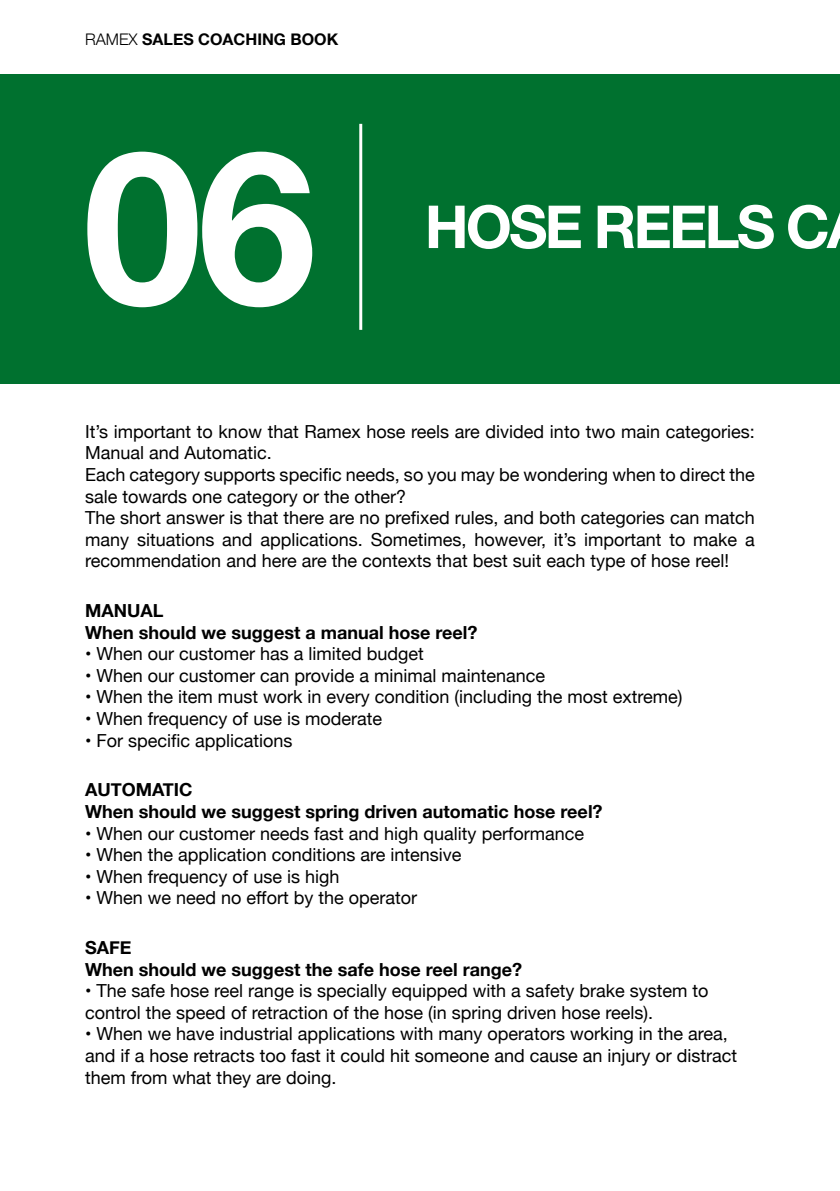
<style>
.page{position:relative;width:840px;height:1191px;background:#fff}
.page>*{position:absolute;margin:0;border:0;box-sizing:border-box;transform-origin:0 0}
.t1{font:700 214px "Helvetica Neue";color:#fff}
.t2{font:700 59.4px "Helvetica Neue";letter-spacing:-.05em;color:#fff}
.t3{font:18px/21.6px "Helvetica Neue";color:#000}
.t4{font:700 18px/21.6px "Helvetica Neue";color:#000}
.t5{font:700 16px "Helvetica Neue";color:#000}
.s1{font-weight:300}
</style>
<div class="page">
<div style="left:0;top:74px;width:839px;height:310px;background:#00712f"></div>
<hr style="left:359px;top:124px;width:3px;height:206px;background:#fff">
<p class="t5" style="left:85px;top:27px;width:254px"><span class="s1">RAMEX</span> SALES COACHING BOOK</p>
<h1 class="t1" style="left:83px;top:60px;width:235px">06</h1>
<h2 class="t2" style="left:424px;top:180px;width:406px">HOSE REELS C</h2>
<p class="t3" style="left:85px;top:421px;width:670px">It’s important to know that Ramex hose reels are divided into two main categories:<br>Manual and Automatic.<br>Each category supports specific needs, so you may be wondering when to direct the sale towards one category or the other?<br>The short answer is that there are no prefixed rules, and both categories can match many situations and applications. Sometimes, however, it’s important to make a recommendation and here are the contexts that best suit each type of hose reel!</p>
<p class="t4" style="left:85px;top:600px;width:393px">MANUAL<br>When should we suggest a manual hose reel?</p>
<p class="t3" style="left:85px;top:644px;width:340px">• When our customer has a limited budget</p>
<p class="t3" style="left:85px;top:665px;width:461px">• When our customer can provide a minimal maintenance</p>
<p class="t3" style="left:85px;top:687px;width:598px">• When the item must work in every condition (including the most extreme)</p>
<p class="t3" style="left:85px;top:709px;width:298px">• When frequency of use is moderate</p>
<p class="t3" style="left:85px;top:730px;width:209px">• For specific applications</p>
<p class="t4" style="left:85px;top:779px;width:518px">AUTOMATIC<br>When should we suggest spring driven automatic hose reel?</p>
<p class="t3" style="left:85px;top:823px;width:500px">• When our customer needs fast and high quality performance</p>
<p class="t3" style="left:85px;top:845px;width:378px">• When the application conditions are intensive</p>
<p class="t3" style="left:85px;top:866px;width:256px">• When frequency of use is high</p>
<p class="t3" style="left:85px;top:888px;width:333px">• When we need no effort by the operator</p>
<p class="t4" style="left:85px;top:937px;width:438px">SAFE<br>When should we suggest the safe hose reel range?</p>
<p class="t3" style="left:85px;top:981px;width:624px">• The safe hose reel range is specially equipped with a safety brake system to control the speed of retraction of the hose (in spring driven hose reels).</p>
<p class="t3" style="left:85px;top:1024px;width:653px">• When we have industrial applications with many operators working in the area, and if a hose retracts too fast it could hit someone and cause an injury or distract them from what they are doing.</p>
</div>
